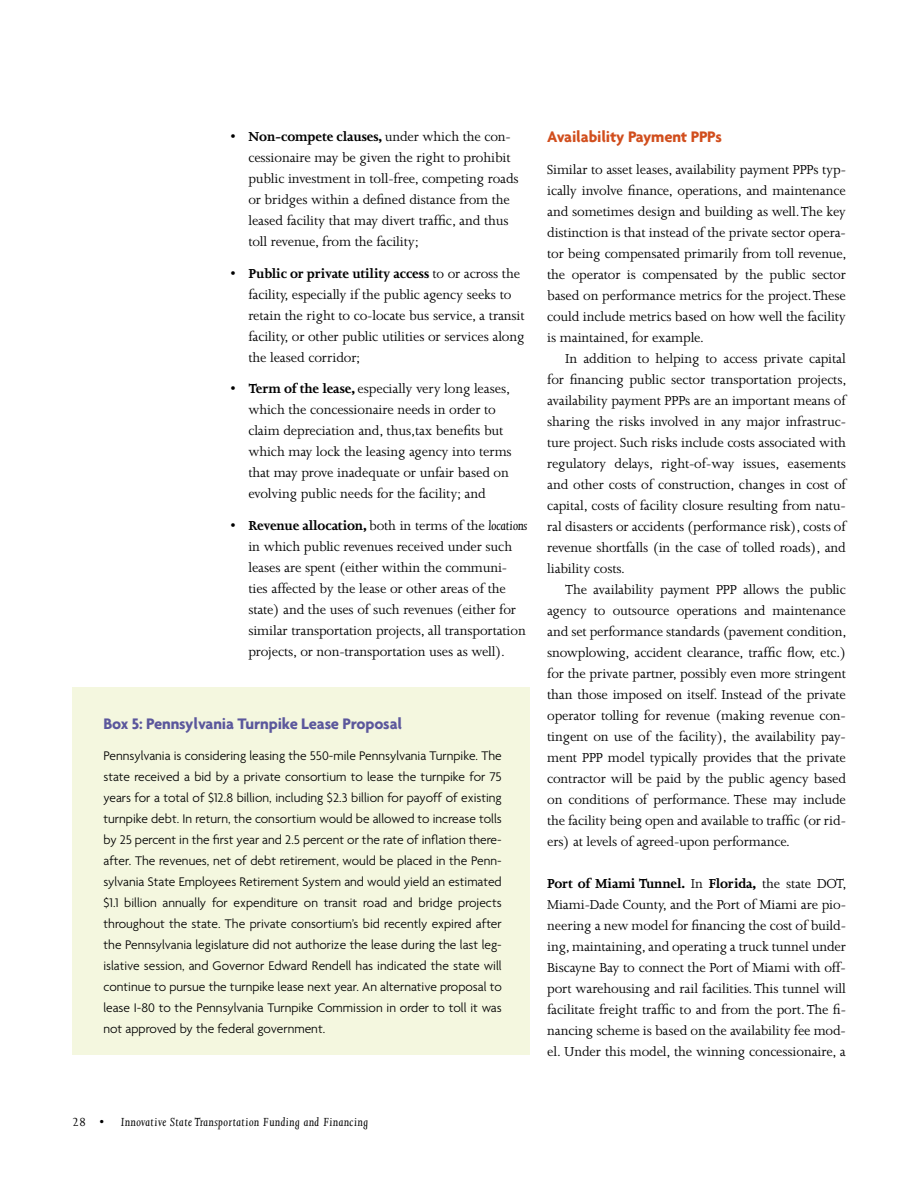
<style>
.page{position:relative;width:918px;height:1188px;background:#fff}
.page>*{position:absolute;margin:0;border:0;box-sizing:border-box;transform-origin:0 0}
.t1{font:700 16.5px "Agenda";letter-spacing:-.01em;color:#5b579c}
.t2{font:700 16.5px "Agenda";letter-spacing:-.01em;color:#d14e1d}
.t3{font:15px/21px "Joanna";letter-spacing:-.01em;color:#000}
.t4{font:300 13.5px/21px "Agenda";color:#000;text-align:justify}
.t5{font:italic 13.5px "Joanna";letter-spacing:.03em;color:#000}
.s1{font-weight:700}
.s2{font-style:italic}
.s3{font-style:normal}
</style>
<div class="page">
<div style="left:72px;top:688px;width:457px;height:367px;background:#f4f7df"></div>
<p class="t3" style="left:248px;top:126px;width:272px;text-indent:-18px">• <span class="s1">Non-compete clauses,</span> under which the con&shy;cessionaire may be given the right to prohibit public investment in toll-free, competing roads or bridges within a defined distance from the leased facility that may divert traffic, and thus toll revenue, from the facility;</p>
<p class="t3" style="left:248px;top:263px;width:278px;text-indent:-18px">• <span class="s1">Public or private utility access</span> to or across the facility, especially if the public agency seeks to retain the right to co-locate bus service, a transit facility, or other public utilities or services along the leased corridor;</p>
<p class="t3" style="left:248px;top:378px;width:265px;text-indent:-18px">• <span class="s1">Term of the lease,</span> especially very long leases, which the concessionaire needs in order to claim depreciation and, thus,tax benefits but which may lock the leasing agency into terms that may prove inadequate or unfair based on evolving public needs for the facility; and</p>
<p class="t3" style="left:248px;top:515px;width:281px;text-indent:-18px">• <span class="s1">Revenue allocation,</span> both in terms of the <span class="s2">locations </span>in which public revenues received under such leases are spent (either within the communi&shy;ties affected by the lease or other areas of the state) and the uses of such revenues (either for similar transportation projects, all transportation projects, or non-transportation uses as well).</p>
<p class="t1" style="left:104px;top:713px;width:300px">Box 5: Pennsylvania Turnpike Lease Proposal</p>
<p class="t4" style="left:104px;top:745px;width:400px">Pennsylvania is considering leasing the 550-mile Pennsylvania Turnpike. The state received a bid by a private consortium to lease the turnpike for 75 years for a total of $12.8 billion, including $2.3 billion for payoff of existing turnpike debt. In return, the consortium would be allowed to increase tolls by 25 percent in the first year and 2.5 percent or the rate of inflation there&shy;after. The revenues, net of debt retirement, would be placed in the Penn&shy;sylvania State Employees Retirement System and would yield an estimated $1.1 billion annually for expenditure on transit road and bridge projects throughout the state. The private consortium’s bid recently expired after the Pennsylvania legislature did not authorize the lease during the last leg&shy;islative session, and Governor Edward Rendell has indicated the state will continue to pursue the turnpike lease next year. An alternative proposal to lease I-80 to the Pennsylvania Turnpike Commission in order to toll it was not approved by the federal government.</p>
<p class="t2" style="left:547px;top:127px;width:176px">Availability Payment PPPs</p>
<p class="t3" style="left:547px;top:159px;width:301px;text-align:justify">Similar to asset leases, availability payment PPPs typ&shy;ically involve finance, operations, and maintenance and sometimes design and building as well. The key distinction is that instead of the private sector opera&shy;tor being compensated primarily from toll revenue, the operator is compensated by the public sector based on performance metrics for the project. These could include metrics based on how well the facility is maintained, for example.</p>
<p class="t3" style="left:547px;top:348px;width:301px;text-align:justify;text-indent:18px">In addition to helping to access private capital for financing public sector transportation projects, availability payment PPPs are an important means of sharing the risks involved in any major infrastruc&shy;ture project. Such risks include costs associated with regulatory delays, right-of-way issues, easements and other costs of construction, changes in cost of capital, costs of facility closure resulting from natu&shy;ral disasters or accidents (performance risk), costs of revenue shortfalls (in the case of tolled roads), and liability costs.</p>
<p class="t3" style="left:547px;top:579px;width:301px;text-align:justify;text-indent:18px">The availability payment PPP allows the public agency to outsource operations and maintenance and set performance standards (pavement condition, snowplowing, accident clearance, traffic flow, etc.) for the private partner, possibly even more stringent than those imposed on itself. Instead of the private operator tolling for revenue (making revenue con&shy;tingent on use of the facility), the availability pay&shy;ment PPP model typically provides that the private contractor will be paid by the public agency based on conditions of performance. These may include the facility being open and available to traffic (or rid&shy;ers) at levels of agreed-upon performance.</p>
<p class="t3" style="left:547px;top:873px;width:301px;text-align:justify"><span class="s1">Port of Miami Tunnel.</span> In <span class="s1">Florida,</span> the state DOT, Miami-Dade County, and the Port of Miami are pio&shy;neering a new model for financing the cost of build&shy;ing, maintaining, and operating a truck tunnel under Biscayne Bay to connect the Port of Miami with off&shy;port warehousing and rail facilities. This tunnel will facilitate freight traffic to and from the port. The fi&shy;nancing scheme is based on the availability fee mod&shy;el. Under this model, the winning concessionaire, a</p>
<p class="t5" style="left:72px;top:1115px;width:297px"><span class="s3">28 •</span> Innovative State Transportation Funding and Financing</p>
</div>
